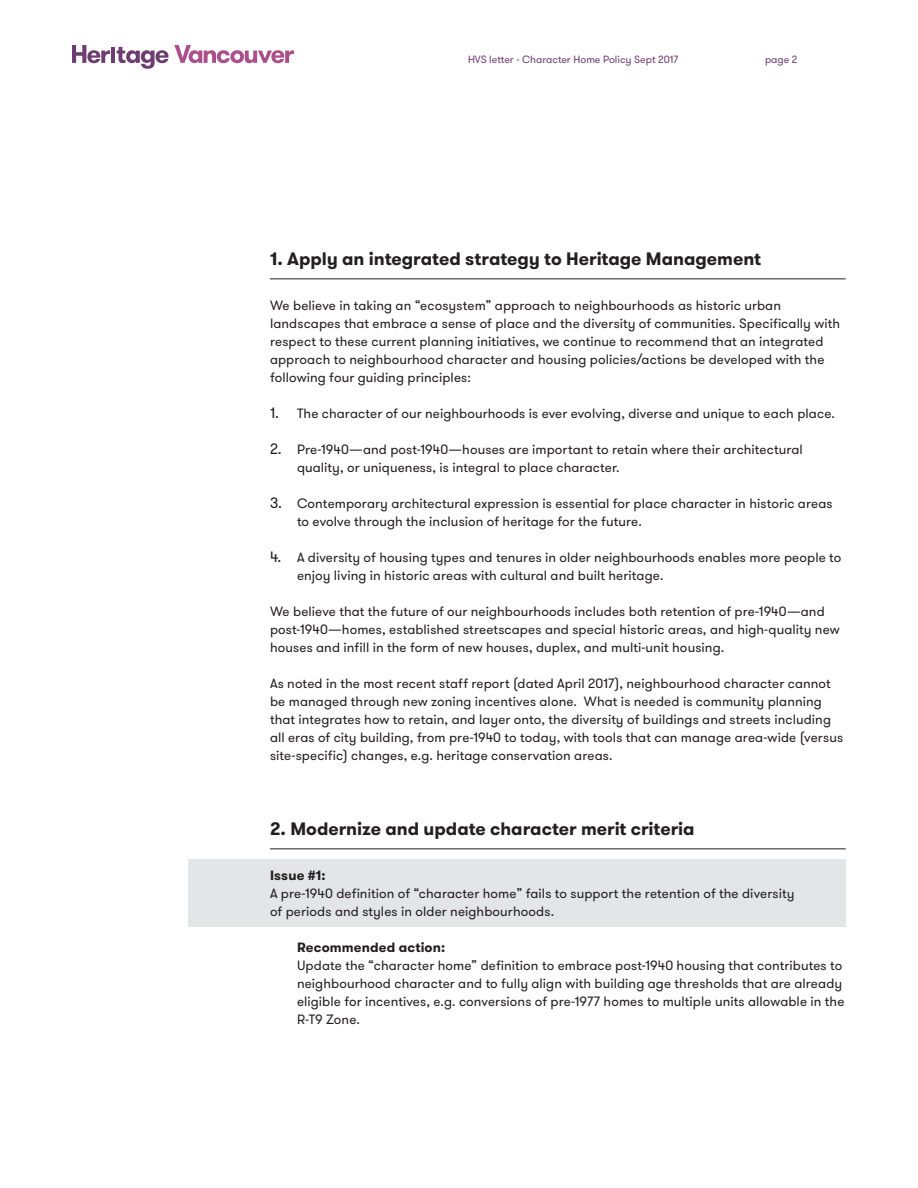
<style>
.page{position:relative;width:918px;height:1188px;background:#fff}
.page>*{position:absolute;margin:0;border:0;box-sizing:border-box;transform-origin:0 0}
.t1{font:700 18px "GT Walsheim";color:#231f20}
.Body{font:13.5px/18px "GT Walsheim";letter-spacing:.01em;color:#231f20}
.t2{font:10.5px "GT Walsheim";color:#6d3c71}
.s1{font-size:15px}
.s2{font-weight:700}
</style>
<div class="page">
<svg style="left:72px;top:45px;width:96px;height:24px"></svg>
<svg style="left:174px;top:45px;width:120px;height:18px"></svg>
<div style="left:188px;top:860px;width:658px;height:67px;background:#e4e5e6"></div>
<hr style="left:270px;top:278px;width:576px;height:1px;background:#231f20">
<hr style="left:270px;top:848px;width:576px;height:1px;background:#231f20">
<p class="t2" style="left:468px;top:53px;width:212px">HVS letter - Character Home Policy Sept 2017</p>
<p class="t2" style="left:765px;top:53px;width:34px">page 2</p>
<p class="t1" style="left:270px;top:247px;width:493px">1. Apply an integrated strategy to Heritage Management</p>
<p class="Body" style="left:270px;top:297px;width:572px">We believe in taking an “ecosystem” approach to neighbourhoods as historic urban landscapes that embrace a sense of place and the diversity of communities. Specifically with respect to these current planning initiatives, we continue to recommend that an integrated approach to neighbourhood character and housing policies/actions be developed with the following four guiding principles:</p>
<p class="Body" style="left:270px;top:405px;width:566px"><span class="s1">1.</span> The character of our neighbourhoods is ever evolving, diverse and unique to each place.</p>
<p class="Body" style="left:297px;top:441px;width:507px;text-indent:-27px"><span class="s1">2.</span> Pre-1940—and post-1940—houses are important to retain where their architectural quality, or uniqueness, is integral to place character.</p>
<p class="Body" style="left:297px;top:495px;width:537px;text-indent:-27px"><span class="s1">3.</span> Contemporary architectural expression is essential for place character in historic areas to evolve through the inclusion of heritage for the future.</p>
<p class="Body" style="left:297px;top:549px;width:546px;text-indent:-27px"><span class="s1">4.</span> A diversity of housing types and tenures in older neighbourhoods enables more people to enjoy living in historic areas with cultural and built heritage.</p>
<p class="Body" style="left:270px;top:603px;width:571px">We believe that the future of our neighbourhoods includes both retention of pre-1940—and post-1940—homes, established streetscapes and special historic areas, and high-quality new houses and infill in the form of new houses, duplex, and multi-unit housing.</p>
<p class="Body" style="left:270px;top:675px;width:575px">As noted in the most recent staff report (dated April 2017), neighbourhood character cannot be managed through new zoning incentives alone. What is needed is community planning that integrates how to retain, and layer onto, the diversity of buildings and streets including all eras of city building, from pre-1940 to today, with tools that can manage area-wide (versus site-specific) changes, e.g. heritage conservation areas.</p>
<p class="t1" style="left:270px;top:817px;width:426px">2. Modernize and update character merit criteria</p>
<p class="Body" style="left:270px;top:867px;width:526px"><span class="s2">Issue #1:<br></span>A pre-1940 definition of “character home” fails to support the retention of the diversity of periods and styles in older neighbourhoods.</p>
<p class="Body" style="left:297px;top:939px;width:549px"><span class="s2">Recommended action:<br></span>Update the “character home” definition to embrace post-1940 housing that contributes to neighbourhood character and to fully align with building age thresholds that are already eligible for incentives, e.g. conversions of pre-1977 homes to multiple units allowable in the R-T9 Zone.</p>
</div>
